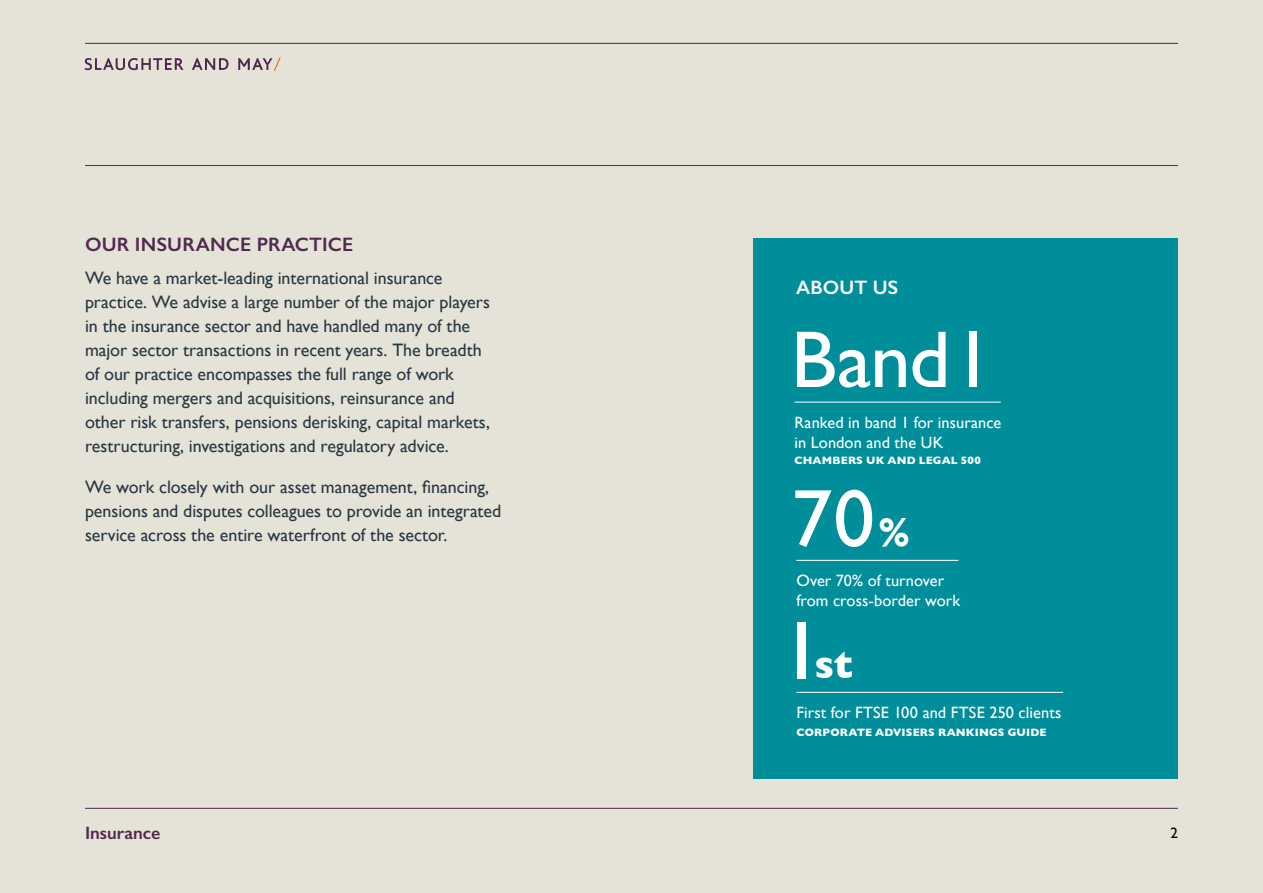
<style>
.page{position:relative;width:1263px;height:893px;background:#e5e3d7}
.page>*{position:absolute;margin:0;border:0;box-sizing:border-box;transform-origin:0 0}
.t1{font:82.2px "Gill Sans";color:#fff}
.t2{font:80.85px "Gill Sans";letter-spacing:-.005em;color:#fff}
.t3{font:700 40.8px "Gill Sans";color:#fff}
.t4{font:600 19.5px "Gill Sans";letter-spacing:.01em;color:#52294f}
.t5{font:600 19.5px "Gill Sans";letter-spacing:.005em;color:#fcfeff}
.t6{font:18px/24px "Gill Sans";letter-spacing:-.005em;color:#283743}
.t7{font:600 18px "Gill Sans";color:#52294f}
.t8{font:16.35px/19.6px "Gill Sans";letter-spacing:.005em;color:#fff}
.t9{font:15px "Gill Sans";color:#000}
.t10{font:700 10.95px "Gill Sans";letter-spacing:.015em;color:#fff}
.s1{font-weight:700;font-size:40.8px}
.s2{font-weight:400;font-size:82.2px}
</style>
<div class="page">
<div style="left:754px;top:238px;width:424px;height:540px;background:#008e9b"></div>
<hr style="left:794px;top:402px;width:207px;height:1px;background:#fff">
<hr style="left:796px;top:692px;width:267px;height:1px;background:#fff">
<hr style="left:796px;top:560px;width:162px;height:1px;background:#fff">
<hr style="left:85px;top:43px;width:1093px;height:1px;background:#52294f">
<hr style="left:85px;top:808px;width:1093px;height:1px;background:#52294f">
<hr style="left:85px;top:165px;width:1093px;height:1px;background:#52294f">
<svg style="left:85px;top:58px;width:99px;height:12px"></svg>
<svg style="left:192px;top:58px;width:37px;height:12px"></svg>
<svg style="left:238px;top:57px;width:43px;height:14px"></svg>
<p class="t4" style="left:85px;top:233px;width:270px">OUR INSURANCE PRACTICE</p>
<p class="t6" style="left:85px;top:266px;width:406px">We have a market-leading international insurance practice. We advise a large number of the major players in the insurance sector and have handled many of the major sector transactions in recent years. The breadth of our practice encompasses the full range of work including mergers and acquisitions, reinsurance and other risk transfers, pensions derisking, capital markets, restructuring, investigations and regulatory advice.</p>
<p class="t6" style="left:85px;top:475px;width:418px">We work closely with our asset management, financing, pensions and disputes colleagues to provide an integrated service across the entire waterfront of the sector.</p>
<p class="t5" style="left:796px;top:276px;width:104px">ABOUT US</p>
<h2 class="t2" style="left:791px;top:312px;width:204px">Band1</h2>
<p class="t8" style="left:794px;top:412px;width:208px">Ranked in band 1 for insurance in London and the UK</p>
<p class="t10" style="left:794px;top:452px;width:188px">CHAMBERS UK AND LEGAL 500</p>
<h1 class="t1" style="left:791px;top:470px;width:121px">70<span class="s1">%</span></h1>
<p class="t8" style="left:796px;top:571px;width:165px">Over 70% of turnover from cross-border work</p>
<h3 class="t3" style="left:781px;top:632px;width:74px"><span class="s2">1</span>st</h3>
<p class="t8" style="left:796px;top:703px;width:266px">First for FTSE 100 and FTSE 250 clients</p>
<p class="t10" style="left:796px;top:723px;width:252px">CORPORATE ADVISERS RANKINGS GUIDE</p>
<p class="t7" style="left:85px;top:822px;width:77px">Insurance</p>
<p class="t9" style="left:1170px;top:824px;width:9px">2</p>
</div>
